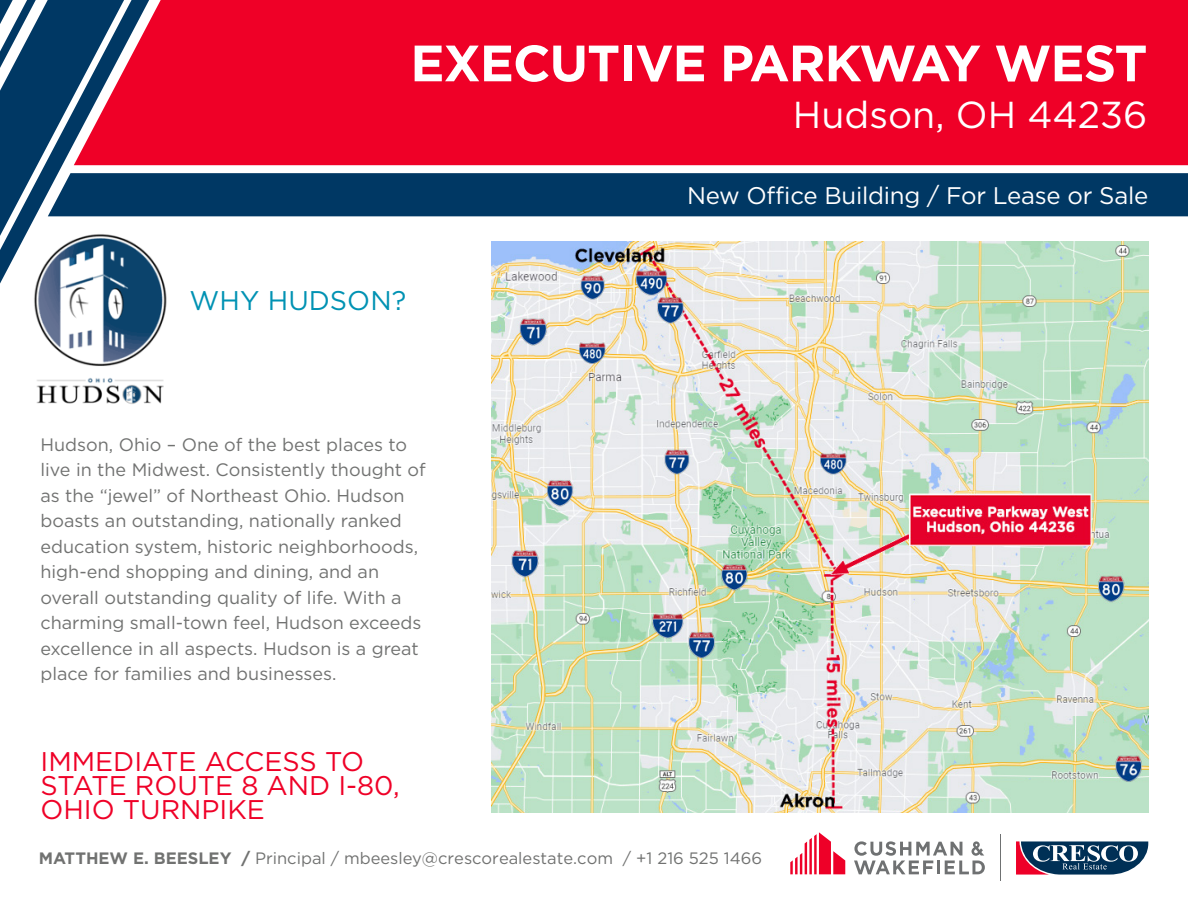
<style>
.page{position:relative;width:1188px;height:918px;background:#fff}
.page>*{position:absolute;margin:0;border:0;box-sizing:border-box;transform-origin:0 0}
.t1{font:700 51px "Gotham";letter-spacing:-.02em;color:#fff}
.t2{font:37.5px "Gotham";color:#fff}
.t3{font:27px/24px "Gotham";color:#ef0027}
.t4{font:27px "Gotham";letter-spacing:.005em;color:#0092b3}
.t5{font:24px "Gotham";letter-spacing:-.01em;color:#fff}
.Body_Text{font:18px/25.5px "Gotham";color:#717271}
.t6{font:16.5px "Gotham";color:#717271}
.s1{font-weight:700}
</style>
<div class="page">
<img style="left:492px;top:241px;width:656px;height:572px">
<img style="left:142px;top:296px;width:25px;height:108px">
<div style="left:167px;top:0;width:1021px;height:165px;background:#ef0027"></div>
<svg style="left:34px;top:296px;width:108px;height:108px"></svg>
<svg style="left:0;top:0;width:167px;height:296px"></svg>
<svg style="left:0;top:0;width:54px;height:240px"></svg>
<div style="left:48px;top:173px;width:1140px;height:43px;background:#003864"></div>
<svg style="left:1016px;top:841px;width:132px;height:34px"></svg>
<hr style="left:1000px;top:834px;width:1px;height:46px;background:#6f7172">
<svg style="left:790px;top:832px;width:55px;height:42px"></svg>
<svg style="left:854px;top:841px;width:131px;height:33px"></svg>
<h1 class="t1" style="left:410px;top:29px;width:739px">EXECUTIVE PARKWAY WEST</h1>
<h2 class="t2" style="left:793px;top:91px;width:356px">Hudson, OH 44236</h2>
<p class="t4" style="left:189px;top:283px;width:218px">WHY HUDSON?</p>
<p class="Body_Text" style="left:40px;top:431px;width:387px">Hudson, Ohio – One of the best places to live in the Midwest. Consistently thought of as the “jewel” of Northeast Ohio. Hudson boasts an outstanding, nationally ranked education system, historic neighborhoods, high-end shopping and dining, and an overall outstanding quality of life. With a charming small-town feel, Hudson exceeds excellence in all aspects. Hudson is a great place for families and businesses.</p>
<p class="t3" style="left:40px;top:749px;width:361px">IMMEDIATE ACCESS TO<br>STATE ROUTE 8 AND I-80,<br>OHIO TURNPIKE</p>
<h3 class="t5" style="left:687px;top:181px;width:463px">New Office Building / For Lease or Sale</h3>
<p class="t6" style="left:39px;top:848px;width:725px"><span class="s1">MATTHEW E. BEESLEY /</span> Principal / mbeesley@crescorealestate.com / +1 216 525 1466</p>
</div>
